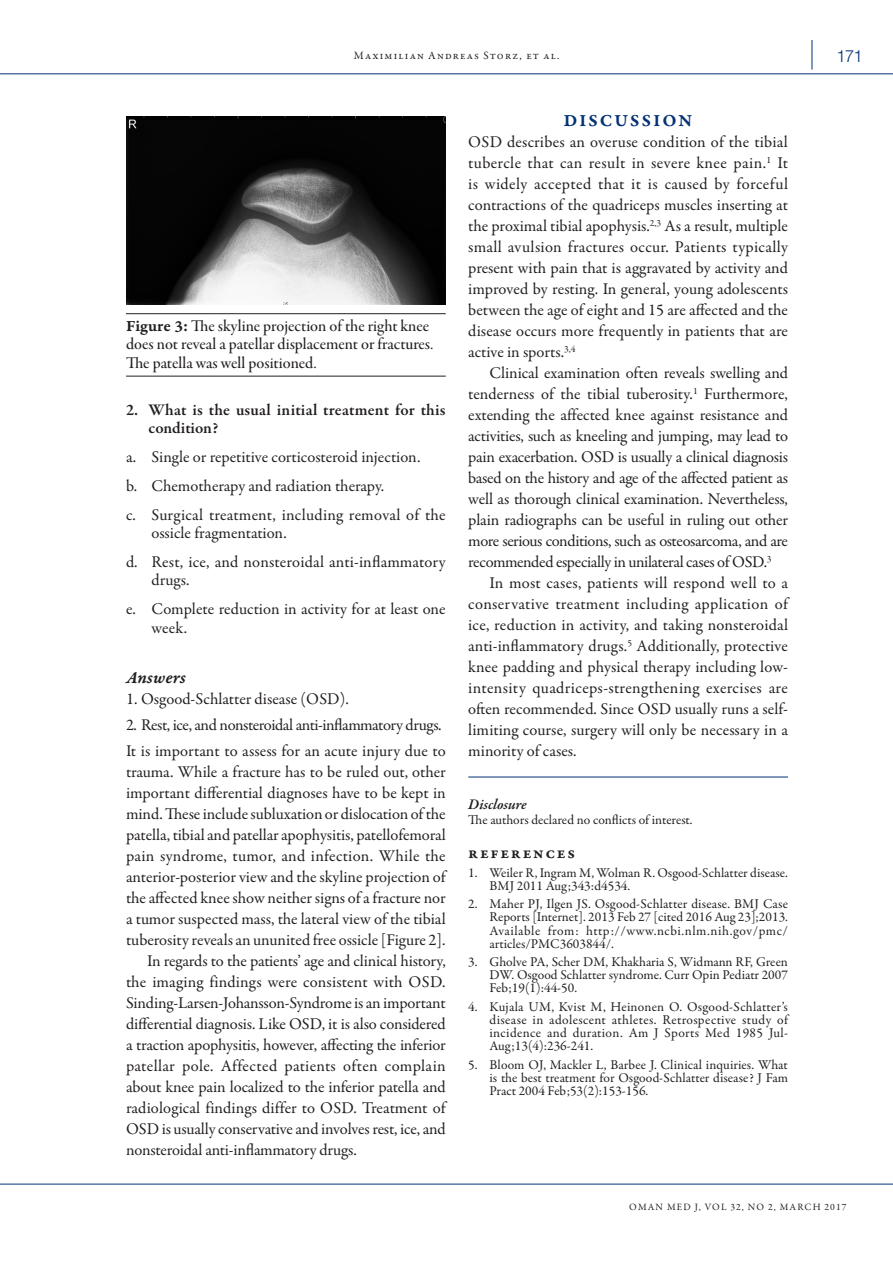
<style>
.page{position:relative;width:893px;height:1263px;background:#fff}
.page>*{position:absolute;margin:0;border:0;box-sizing:border-box;transform-origin:0 0}
.Heading-1{font:18px "Garamond Premr Pro Smbd Capt";letter-spacing:.115em;color:#053276}
.Paragraph_No-Indent{font:18px "Garamond Premr Pro Smbd It Capt";letter-spacing:.005em;color:#231f20}
.Page_No{font:18px "Nimbus Sans Novus TOT";color:#053276}
.Paragraph_indent{font:16.5px/21px "Garamond Premr Pro";color:#231f20;text-align:justify}
.Paragraph_No-Indent-2{font:16.5px/21px "Garamond Premr Pro";color:#231f20;text-align:justify}
.Paragraph_indent_Aft{font:16.5px/18.3px "Garamond Premr Pro";color:#231f20}
.Figure-Caption{font:16.5px/18.3px "Garamond Premr Pro Med Subh";color:#231f20}
.t1{font:600 16.5px/18.3px "Garamond Premr Pro";letter-spacing:.01em;color:#231f20}
.References_Heading{font:16.5px "Garamond Premr Pro Smbd Capt";letter-spacing:.1em;color:#231f20}
.Acknowledgements-Lin{font:italic 600 15px "Garamond Premr Pro";color:#231f20}
.Acknowledgement-Text{font:13.5px/13.2px "Garamond Premr Pro";color:#231f20;text-align:justify}
.Header-Left{font:11.25px "Garamond Premr Pro";letter-spacing:.1em;color:#231f20}
.Footer_Right{font:9.75px "Garamond Premr Pro";letter-spacing:.1em;color:#231f20}
.s1{font-family:"Garamond Premr Pro Smbd Capt"}
</style>
<div class="page">
<hr style="left:0;top:1184px;width:893px;height:1px;background:#053276">
<hr style="left:0;top:74px;width:893px;height:1px;background:#053276">
<hr style="left:812px;top:40px;width:1px;height:30px;background:#053276">
<hr style="left:468px;top:777px;width:320px;height:1px;background:#053276">
<hr style="left:126px;top:313px;width:320px;height:1px;background:#231f20">
<hr style="left:126px;top:376px;width:320px;height:1px;background:#231f20">
<img style="left:126px;top:116px;width:320px;height:189px">
<p class="Header-Left" style="left:354px;top:49px;width:207px">Maximilian Andreas Storz, et al.</p>
<p class="Page_No" style="left:836px;top:46px;width:28px">171</p>
<p class="Figure-Caption" style="left:126px;top:317px;width:309px"><span class="s1">Figure 3:</span> The skyline projection of the right knee does not reveal a patellar displacement or fractures.<br>The patella was well positioned.</p>
<p class="t1" style="left:148px;top:401px;width:299px;text-indent:-22px">2. What is the usual initial treatment for this condition?</p>
<p class="Paragraph_indent_Aft" style="left:126px;top:448px;width:296px">a. Single or repetitive corticosteroid injection.</p>
<p class="Paragraph_indent_Aft" style="left:126px;top:477px;width:260px">b. Chemotherapy and radiation therapy.</p>
<p class="Paragraph_indent_Aft" style="left:152px;top:506px;width:296px;text-indent:-26px">c. Surgical treatment, including removal of the ossicle fragmentation.</p>
<p class="Paragraph_indent_Aft" style="left:152px;top:553px;width:296px;text-indent:-26px">d. Rest, ice, and nonsteroidal anti-inflammatory drugs.</p>
<p class="Paragraph_indent_Aft" style="left:152px;top:600px;width:296px;text-indent:-26px">e. C omplete reduction in activity for at least one week.</p>
<p class="Paragraph_No-Indent" style="left:126px;top:666px;width:61px">Answers</p>
<p class="Paragraph_No-Indent-2" style="left:126px;top:688px;width:224px">1. Osgood-Schlatter disease (OSD).</p>
<p class="Paragraph_No-Indent-2" style="left:126px;top:714px;width:317px">2. Rest, ice, and nonsteroidal anti-inflammatory drugs.</p>
<p class="Paragraph_No-Indent-2" style="left:126px;top:741px;width:321px">It is important to assess for an acute injury due to trauma. While a fracture has to be ruled out, other important differential diagnoses have to be kept in mind. These include subluxation or dislocation of the patella, tibial and patellar apophysitis, patellofemoral pain syndrome, tumor, and infection. While the anterior-posterior view and the skyline projection of the affected knee show neither signs of a fracture nor a tumor suspected mass, the lateral view of the tibial tuberosity reveals an ununited free ossicle [Figure 2].</p>
<p class="Paragraph_indent" style="left:126px;top:951px;width:321px;text-indent:21px">In regards to the patients’ age and clinical history, the imaging findings were consistent with OSD.<br>Sinding-Larsen-Johansson-Syndrome is an important differential diagnosis. Like OSD, it is also considered a traction apophysitis, however, affecting the inferior patellar pole. Affected patients often complain about knee pain localized to the inferior patella and radiological findings differ to OSD. Treatment of OSD is usually conservative and involves rest, ice, and nonsteroidal anti-inflammatory drugs.</p>
<p class="Heading-1" style="left:564px;top:110px;width:130px">DISCUSSION</p>
<p class="Paragraph_No-Indent-2" style="left:468px;top:132px;width:321px">OSD describes an overuse condition of the tibial tubercle that can result in severe knee pain.<sup>1</sup> It is widely accepted that it is caused by forceful contractions of the quadriceps muscles inserting at the proximal tibial apophysis.<sup>2,3</sup> As a result, multiple small avulsion fractures occur. Patients typically present with pain that is aggravated by activity and improved by resting. In general, young adolescents between the age of eight and 15 are affected and the disease occurs more frequently in patients that are active in sports.<sup>3,4</sup></p>
<p class="Paragraph_indent" style="left:468px;top:363px;width:321px;text-indent:21px">Clinical examination often reveals swelling and tenderness of the tibial tuberosity.<sup>1</sup> Furthermore, extending the affected knee against resistance and activities, such as kneeling and jumping, may lead to pain exacerbation. OSD is usually a clinical diagnosis based on the history and age of the affected patient as well as thorough clinical examination. Nevertheless, plain radiographs can be useful in ruling out other more serious conditions, such as osteosarcoma, and are recommended especially in unilateral cases of OSD.<sup>3</sup></p>
<p class="Paragraph_indent" style="left:468px;top:573px;width:321px;text-indent:21px">In most cases, patients will respond well to a conservative treatment including application of ice, reduction in activity, and taking nonsteroidal anti-inflammatory drugs.<sup>5</sup> Additionally, protective knee padding and physical therapy including low&shy;intensity quadriceps-strengthening exercises are often recommended. Since OSD usually runs a self&shy;limiting course, surgery will only be necessary in a minority of cases.</p>
<p class="Acknowledgements-Lin" style="left:468px;top:795px;width:60px">Disclosure</p>
<p class="Acknowledgement-Text" style="left:468px;top:814px;width:226px">The authors declared no conflicts of interest.</p>
<p class="References_Heading" style="left:468px;top:844px;width:108px">references</p>
<p class="Acknowledgement-Text" style="left:489px;top:866px;width:300px;text-indent:-21px">1. Weiler R, Ingram M, Wolman R. Osgood-Schlatter disease.<br>BMJ 2011 Aug;343:d4534.</p>
<p class="Acknowledgement-Text" style="left:489px;top:898px;width:300px;text-indent:-21px">2. Maher PJ, Ilgen JS. Osgood-Schlatter disease. BMJ Case Reports [Internet]. 2013 Feb 27 [cited 2016 Aug 23];2013.<br>Available from: http://www.ncbi.nlm.nih.gov/pmc/ articles/PMC3603844/.</p>
<p class="Acknowledgement-Text" style="left:489px;top:955px;width:300px;text-indent:-21px">3. Gholve PA, Scher DM, Khakharia S, Widmann RF, Green DW. Osgood Schlatter syndrome. Curr Opin Pediatr 2007<br>Feb;19(1):44-50.</p>
<p class="Acknowledgement-Text" style="left:489px;top:1000px;width:300px;text-indent:-21px">4. Kujala UM, Kvist M, Heinonen O. Osgood-Schlatter’s disease in adolescent athletes. Retrospective study of incidence and duration. Am J Sports Med 1985 Jul-Aug;13(4):236-241.</p>
<p class="Acknowledgement-Text" style="left:489px;top:1058px;width:300px;text-indent:-21px">5. Bloom OJ, Mackler L, Barbee J. Clinical inquiries. What is the best treatment for Osgood-Schlatter disease? J Fam Pract 2004 Feb;53(2):153-156.</p>
<p class="Footer_Right" style="left:629px;top:1201px;width:19px">Oman</p>
<p class="Footer_Right" style="left:667px;top:1201px;width:9px">med</p>
<p class="Footer_Right" style="left:695px;top:1201px;width:19px">J, vol</p>
<p class="Footer_Right" style="left:730px;top:1201px;width:27px">32, no</p>
<p class="Footer_Right" style="left:768px;top:1201px;width:80px">2, march 2017</p>
</div>
